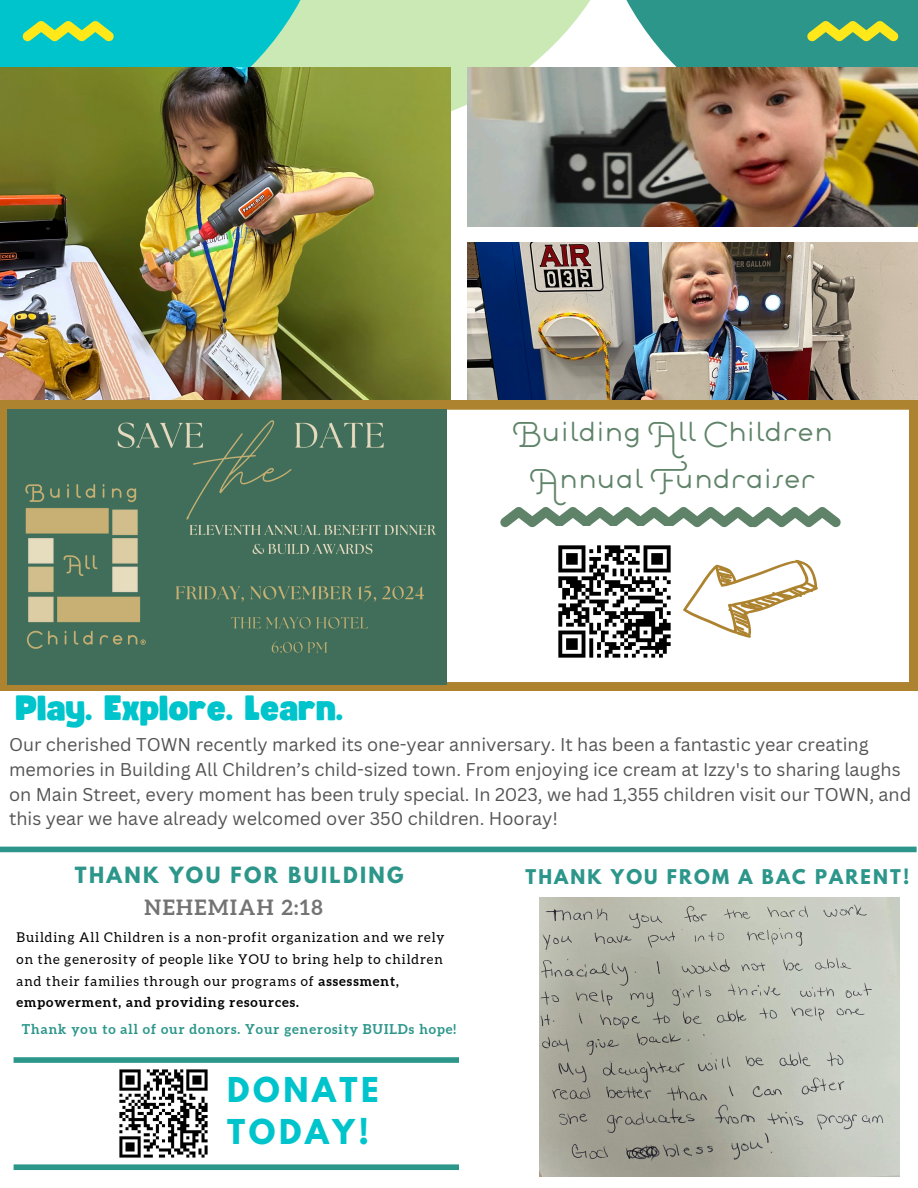
<style>
.page{position:relative;width:918px;height:1188px;background:#fff}
.page>*{position:absolute;margin:0;border:0;box-sizing:border-box;transform-origin:0 0}
.t1{font:37.95px/47.2px "Estilo Script";letter-spacing:-.035em;color:#5f8368;text-align:center}
.t2{font:34.8px "Funtastic";color:#00c4cc}
.t3{font:700 30.3px/42.3px "League Spartan";letter-spacing:.12em;color:#00c4cc}
.t4{font:700 21px "Aleo";letter-spacing:.07em;color:#737373}
.t5{font:700 19.8px "League Spartan";letter-spacing:.12em;color:#2c968a}
.t6{font:18px/24.8px "Canva Sans";color:#545454}
.t7{font:700 18px "League Spartan";letter-spacing:.12em;color:#2c968a}
.t8{font:13.5px/21.6px "Aleo";letter-spacing:.07em;color:#000}
.t9{font:700 13.5px "Aleo";letter-spacing:.07em;color:#2c968a}
.s1{font-weight:700}
</style>
<div class="page">
<div style="left:639px;top:0;width:279px;height:67px;background:#2c968a"></div>
<svg style="left:335px;top:0;width:304px;height:130px;fill:#cae9b5"></svg>
<svg style="left:0;top:0;width:335px;height:67px;background:#24cac7"></svg>
<svg style="left:23px;top:21px;width:91px;height:20px;background:#93d864"></svg>
<svg style="left:807px;top:21px;width:91px;height:20px;background:#a6c548"></svg>
<img style="left:0;top:67px;width:451px;height:333px">
<img style="left:468px;top:67px;width:450px;height:159px">
<img style="left:468px;top:243px;width:450px;height:157px">
<div style="left:14px;top:1057px;width:445px;height:6px;background:#2c968a"></div>
<div style="left:14px;top:1164px;width:445px;height:6px;background:#2c968a"></div>
<img style="left:119px;top:1069px;width:89px;height:89px">
<img style="left:539px;top:898px;width:360px;height:279px">
<div style="left:0;top:847px;width:917px;height:5px;background:#2c968a"></div>
<svg style="left:0;top:401px;width:918px;height:290px"></svg>
<img style="left:7px;top:410px;width:439px;height:274px">
<img style="left:539px;top:665px;width:150px;height:11px">
<svg style="left:500px;top:507px;width:341px;height:158px"></svg>
<p class="t1" style="left:512px;top:414px;width:323px">Building All Children<br>Annual Fundraiser</p>
<p class="t2" style="left:16px;top:692px;width:329px">Play. Explore. Learn.</p>
<p class="t6" style="left:9px;top:732px;width:904px">Our cherished TOWN recently marked its one-year anniversary. It has been a fantastic year creating memories in Building All Children’s child-sized town. From enjoying ice cream at Izzy's to sharing laughs on Main Street, every moment has been truly special. In 2023, we had 1,355 children visit our TOWN, and this year we have already welcomed over 350 children. Hooray!</p>
<p class="t5" style="left:75px;top:866px;width:330px">THANK YOU FOR BUILDING</p>
<p class="t4" style="left:145px;top:895px;width:180px">NEHEMIAH 2:18</p>
<p class="t8" style="left:17px;top:927px;width:429px">Building All Children is a non-profit organization and we rely on the generosity of people like YOU to bring help to children and their families through our programs of <span class="s1">assessment, empowerment, and providing resources.</span></p>
<h1 class="t9" style="left:22px;top:1021px;width:436px">Thank you to all of our donors. Your generosity BUILDs hope!</h1>
<p class="t3" style="left:227px;top:1072px;width:153px">DONATE<br>TODAY!</p>
<p class="t7" style="left:525px;top:868px;width:385px">THANK YOU FROM A BAC PARENT!</p>
</div>
